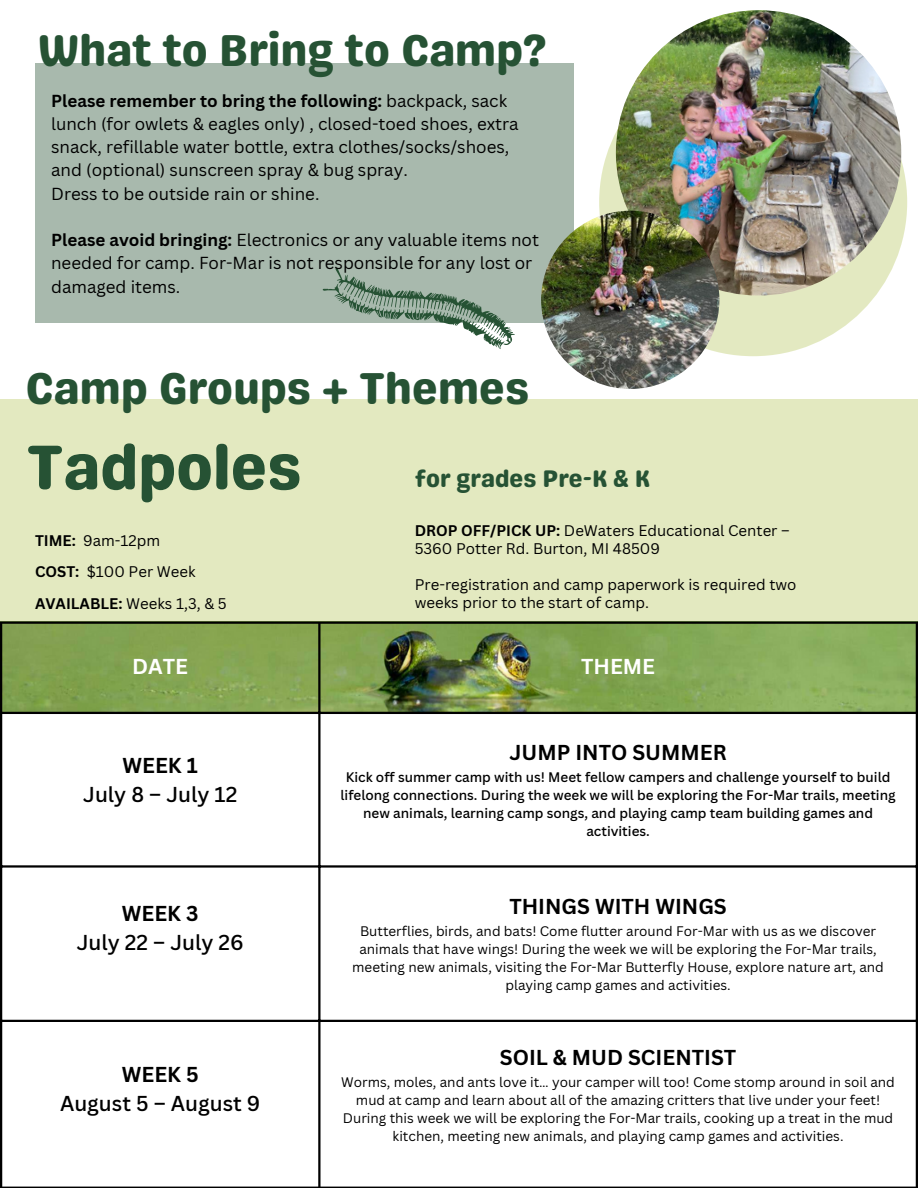
<style>
.page{position:relative;width:918px;height:1188px;background:#fff}
.page>*{position:absolute;margin:0;border:0;box-sizing:border-box;transform-origin:0 0}
.t1{font:63.15px "Genty Sans";color:#265234}
.t2{font:44.55px "Genty Sans";color:#265234}
.t3{font:24px "Genty Sans";color:#265234}
.t4{font:700 21px "Canva Sans";color:#000}
.t5{font:500 21px "Canva Sans";color:#000}
.t6{font:700 21px "Canva Sans";color:#fff}
.t7{font:16.95px/23.2px "Canva Sans";color:#000}
.t8{font:15px/31.5px "Canva Sans";color:#000}
.t9{font:700 15px "Canva Sans";color:#000}
.t10{font:13.5px/18px "Canva Sans";color:#000;text-align:center}
.t11{font:500 13.5px/18px "Canva Sans";color:#000;text-align:center}
.s1{font-weight:700}
</style>
<div class="page">
<img style="left:2px;top:624px;width:914px;height:88px">
<hr style="left:0;top:624px;width:2px;height:563px;background:#000">
<hr style="left:318px;top:624px;width:3px;height:563px;background:#000">
<hr style="left:916px;top:624px;width:2px;height:563px;background:#000">
<hr style="left:0;top:622px;width:918px;height:2px;background:#000">
<hr style="left:0;top:712px;width:918px;height:2px;background:#000">
<hr style="left:0;top:865px;width:918px;height:3px;background:#000">
<hr style="left:0;top:1020px;width:918px;height:2px;background:#000">
<hr style="left:0;top:1187px;width:918px;height:1px;background:#000">
<div style="left:0;top:399px;width:918px;height:221px;background:#e3e9c0"></div>
<div style="left:599px;top:48px;width:308px;height:308px;background:#e3e9c1;border-radius:50%"></div>
<div style="left:35px;top:63px;width:539px;height:260px;background:#a8b9ad"></div>
<svg style="left:322px;top:268px;width:193px;height:81px"></svg>
<img style="left:616px;top:10px;width:285px;height:286px;border-radius:50%">
<img style="left:541px;top:211px;width:178px;height:178px;border-radius:50%">
<p class="t2" style="left:38px;top:23px;width:510px">What to Bring to Camp?</p>
<p class="t7" style="left:51px;top:89px;width:469px"><span class="s1">Please remember to bring the following:</span> backpack, sack lunch (for owlets &amp; eagles only) , closed-toed shoes, extra snack, refillable water bottle, extra clothes/socks/shoes, and (optional) sunscreen spray &amp; bug spray.<br>Dress to be outside rain or shine.</p>
<p class="t7" style="left:51px;top:228px;width:489px"><span class="s1">Please avoid bringing:</span> Electronics or any valuable items not needed for camp. For-Mar is not responsible for any lost or damaged items.</p>
<p class="t2" style="left:26px;top:362px;width:505px">Camp Groups + Themes</p>
<p class="t1" style="left:27px;top:429px;width:277px">Tadpoles</p>
<p class="t9" style="left:35px;top:530px;width:42px">TIME:</p>
<p class="t8" style="left:83px;top:524px;width:79px">9am-12pm</p>
<p class="t9" style="left:35px;top:561px;width:46px">COST:</p>
<p class="t8" style="left:35px;top:556px;width:193px;text-indent:52px">$100 Per Week<br><span class="s1">AVAILABLE:</span> Weeks 1,3, &amp; 5</p>
<p class="t3" style="left:415px;top:464px;width:237px">for grades Pre-K &amp; K</p>
<p class="t8" style="left:415px;top:515px;width:377px"><span class="s1">DROP OFF/PICK UP:</span> DeWaters Educational Center –</p>
<p class="t8" style="left:415px;top:533px;width:247px">5360 Potter Rd. Burton, MI 48509</p>
<p class="t8" style="left:415px;top:569px;width:383px">Pre-registration and camp paperwork is required two</p>
<p class="t8" style="left:415px;top:587px;width:236px">weeks prior to the start of camp.</p>
<h2 class="t6" style="left:132px;top:652px;width:57px">DATE</h2>
<h4 class="t6" style="left:581px;top:652px;width:76px">THEME</h4>
<h4 class="t4" style="left:123px;top:751px;width:77px">WEEK 1</h4>
<p class="t5" style="left:83px;top:780px;width:156px">July 8 – July 12</p>
<h1 class="t4" style="left:122px;top:899px;width:78px">WEEK 3</h1>
<h3 class="t5" style="left:77px;top:928px;width:168px">July 22 – July 26</h3>
<p class="t4" style="left:122px;top:1059px;width:78px">WEEK 5</p>
<p class="t5" style="left:60px;top:1088px;width:202px">August 5 – August 9</p>
<p class="t4" style="left:509px;top:738px;width:219px">JUMP INTO SUMMER</p>
<h2 class="t11" style="left:341px;top:768px;width:557px">Kick off summer camp with us! Meet fellow campers and challenge yourself to build lifelong connections. During the week we will be exploring the For-Mar trails, meeting new animals, learning camp songs, and playing camp team building games and activities.</h2>
<p class="t4" style="left:509px;top:891px;width:219px">THINGS WITH WINGS</p>
<p class="t10" style="left:352px;top:922px;width:533px">Butterflies, birds, and bats! Come flutter around For-Mar with us as we discover animals that have wings! During the week we will be exploring the For-Mar trails, meeting new animals, visiting the For-Mar Butterfly House, explore nature art, and playing camp games and activities.</p>
<p class="t4" style="left:500px;top:1043px;width:238px">SOIL &amp; MUD SCIENTIST</p>
<p class="t10" style="left:341px;top:1073px;width:555px">Worms, moles, and ants love it… your camper will too! Come stomp around in soil and mud at camp and learn about all of the amazing critters that live under your feet!<br>During this week we will be exploring the For-Mar trails, cooking up a treat in the mud kitchen, meeting new animals, and playing camp games and activities.</p>
</div>
